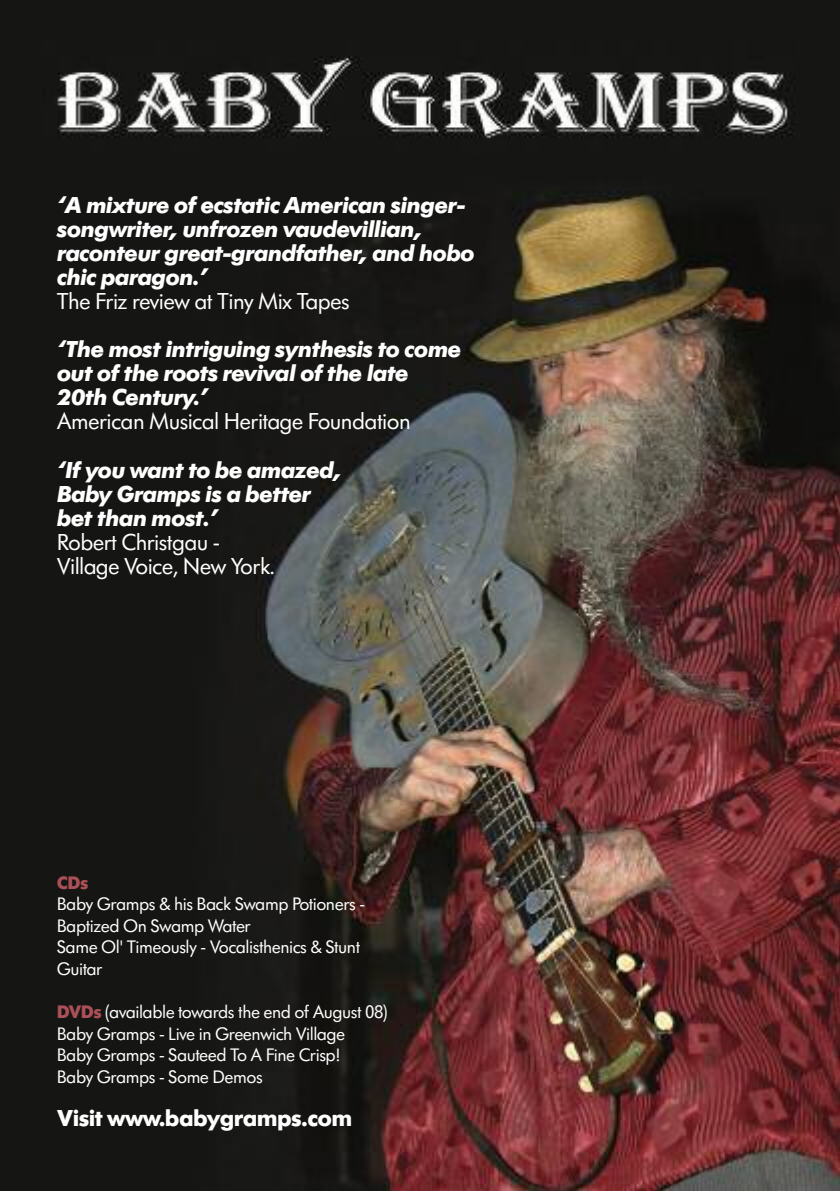
<style>
.page{position:relative;width:840px;height:1191px;background:#fff}
.page>*{position:absolute;margin:0;border:0;box-sizing:border-box;transform-origin:0 0}
.t1{font:italic 700 24px/24px "Futura SB";letter-spacing:-.025em;color:#fff}
.t2{font:24px/24px "Futura SB";letter-spacing:-.025em;color:#fff}
.t3{font:700 24px "Futura SB";letter-spacing:-.025em;color:#fff}
.t4{font:18.8px/21.6px "Futura SB";letter-spacing:-.025em;color:#fff}
.t5{font:700 18.8px "Futura SB";color:#ac5057}
.s1{font-weight:700;color:#ac5057}
</style>
<div class="page">
<img style="left:0;top:0;width:839px;height:1191px">
<img style="left:43px;top:41px;width:757px;height:112px">
<p class="t1" style="left:57px;top:193px;width:419px">‘A mixture of ecstatic American singer&shy;songwriter, unfrozen vaudevillian, raconteur great-grandfather, and hobo chic paragon.’</p>
<p class="t2" style="left:57px;top:289px;width:294px">The Friz review at Tiny Mix Tapes</p>
<p class="t1" style="left:57px;top:337px;width:406px">‘The most intriguing synthesis to come out of the roots revival of the late<br>20th Century.’</p>
<p class="t2" style="left:57px;top:409px;width:355px">American Musical Heritage Foundation</p>
<p class="t1" style="left:57px;top:457px;width:286px">‘If you want to be amazed,<br>Baby Gramps is a better bet than most.’</p>
<p class="t2" style="left:57px;top:529px;width:219px">Robert Christgau -<br>Village Voice, New York.</p>
<p class="t5" style="left:57px;top:871px;width:33px">CDs</p>
<p class="t4" style="left:57px;top:893px;width:310px">Baby Gramps &amp; his Back Swamp Potioners -<br>Baptized On Swamp Water<br>Same Ol' Timeously - Vocalisthenics &amp; Stunt<br>Guitar</p>
<p class="t4" style="left:57px;top:1000px;width:332px"><span class="s1">DVDs</span> (available towards the end of August 08)<br>Baby Gramps - Live in Greenwich Village<br>Baby Gramps - Sauteed To A Fine Crisp!<br>Baby Gramps - Some Demos</p>
<p class="t3" style="left:57px;top:1103px;width:297px">Visit www.babygramps.com</p>
</div>
